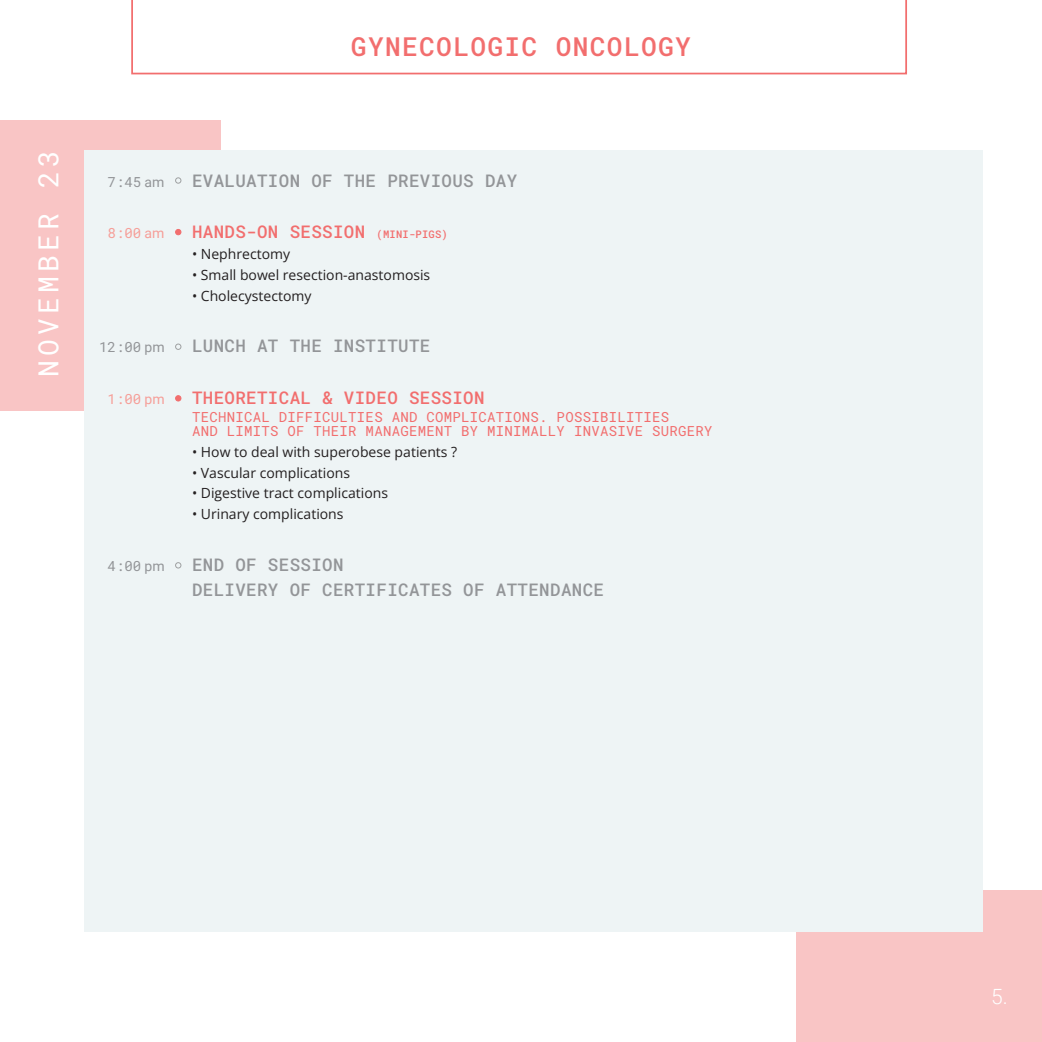
<style>
.page{position:relative;width:1042px;height:1042px;background:#fff}
.page>*{position:absolute;margin:0;border:0;box-sizing:border-box;transform-origin:0 0}
.t1{font:28px "Roboto Mono";letter-spacing:.15em;color:#fff}
.t2{font:26.25px "Roboto Mono";letter-spacing:.05em;color:#f26e6e}
.t3{font:300 21px "Roboto";color:#fff}
.t4{font:17.5px/25px "Roboto Mono";letter-spacing:.02em;color:#939598}
.t5{font:17.5px "Roboto Mono";letter-spacing:.02em;color:#f26e6e}
.t6{font:14px "Open Sans";color:#231f20}
.t7{font:14px/14px "Roboto Mono";letter-spacing:.02em;color:#f26e6e}
.t8{font:14px "Roboto Mono";color:#939598}
.t9{font:14px "Roboto Mono";color:#f69e98}
.s1{font-family:"Roboto"}
.s2{font-size:10.5px}
</style>
<div class="page">
<div style="left:796px;top:890px;width:246px;height:152px;background:#f9c5c5"></div>
<svg style="left:131px;top:0;width:776px;height:74px"></svg>
<div style="left:0;top:120px;width:220px;height:291px;background:#f9c5c5"></div>
<div style="left:84px;top:150px;width:899px;height:781px;background:#eef4f5"></div>
<svg style="left:175px;top:395px;width:6px;height:6px"></svg>
<svg style="left:175px;top:229px;width:6px;height:6px"></svg>
<svg style="left:175px;top:562px;width:6px;height:6px"></svg>
<svg style="left:175px;top:344px;width:6px;height:6px"></svg>
<div style="left:175px;top:177px;width:6px;height:7px;border:1px solid #231f20;border-radius:50%"></div>
<h1 class="t1" style="left:29px;top:377px;width:228px;rotate:-90deg">NOVEMBER 23</h1>
<h2 class="t2" style="left:351px;top:29px;width:341px">GYNECOLOGIC ONCOLOGY</h2>
<p class="t8" style="left:108px;top:172px;width:58px">7:45 <span class="s1">am</span></p>
<p class="t4" style="left:192px;top:167px;width:327px">EVALUATION OF THE PREVIOUS DAY</p>
<p class="t9" style="left:108px;top:224px;width:58px">8:00 <span class="s1">am</span></p>
<p class="t5" style="left:192px;top:220px;width:257px">HANDS-ON SESSION <span class="s2">(MINI-PIGS)</span></p>
<p class="t6" style="left:192px;top:244px;width:100px">• Nephrectomy</p>
<p class="t6" style="left:192px;top:265px;width:240px">• Small bowel resection-anastomosis</p>
<p class="t6" style="left:192px;top:286px;width:121px">• Cholecystectomy</p>
<p class="t8" style="left:99px;top:338px;width:67px">12:00 <span class="s1">pm</span></p>
<p class="t4" style="left:192px;top:333px;width:240px">LUNCH AT THE INSTITUTE</p>
<p class="t9" style="left:108px;top:389px;width:59px">1:00 <span class="s1">pm</span></p>
<p class="t5" style="left:192px;top:386px;width:294px">THEORETICAL &amp; VIDEO SESSION</p>
<p class="t7" style="left:192px;top:409px;width:522px">TECHNICAL DIFFICULTIES AND COMPLICATIONS. POSSIBILITIES<br>AND LIMITS OF THEIR MANAGEMENT BY MINIMALLY INVASIVE SURGERY</p>
<p class="t6" style="left:192px;top:442px;width:267px">• How to deal with superobese patients ?</p>
<p class="t6" style="left:192px;top:463px;width:160px">• Vascular complications</p>
<p class="t6" style="left:192px;top:483px;width:197px">• Digestive tract complications</p>
<p class="t6" style="left:192px;top:504px;width:153px">• Urinary complications</p>
<p class="t8" style="left:108px;top:556px;width:59px">4:00 <span class="s1">pm</span></p>
<p class="t4" style="left:192px;top:551px;width:413px">END OF SESSION<br>DELIVERY OF CERTIFICATES OF ATTENDANCE</p>
<h3 class="t3" style="left:991px;top:982px;width:18px">5.</h3>
</div>
